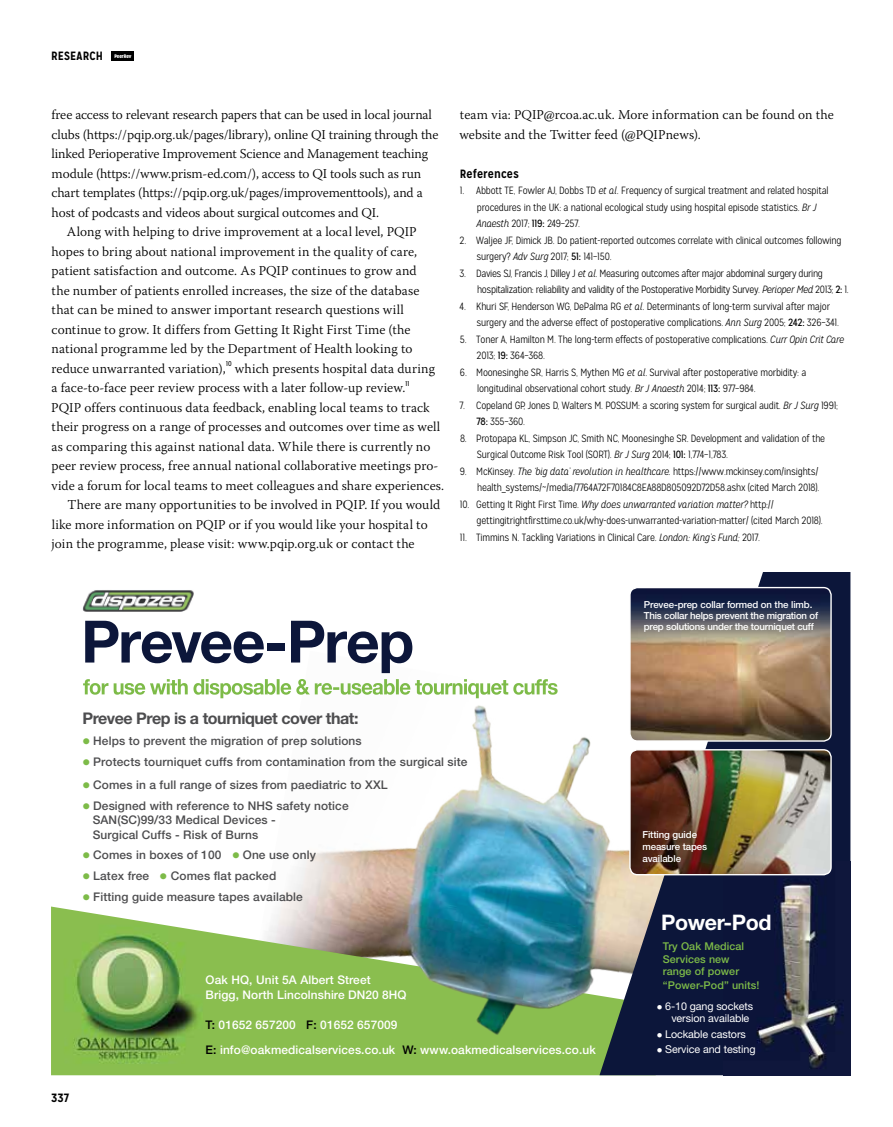
<style>
.page{position:relative;width:893px;height:1127px;background:#fff}
.page>*{position:absolute;margin:0;border:0;box-sizing:border-box;transform-origin:0 0}
.t1{font:700 58.5px "Helvetica Neue";letter-spacing:-.025em;color:#0c163a}
.t2{font:700 21.45px "Helvetica Neue";letter-spacing:-.02em;color:#fff}
.t3{font:700 16.05px "Helvetica Neue";letter-spacing:-.03em;color:#4d4d4f}
.t4{font:300 13.5px/19.5px "Warnock Pro";color:#000}
.t5{font:700 12px "Mission Gothic";letter-spacing:.01em;color:#000}
.t6{font:500 11.85px/14.1px "Helvetica Neue";letter-spacing:.01em;color:#4d4d4f}
.t7{font:500 11.85px/14.9px "Helvetica Neue";letter-spacing:.01em;color:#fff}
.t8{font:10.8px/12.3px "Helvetica Neue";letter-spacing:-.01em;color:#fff}
.t9{font:500 10.8px/12.3px "Helvetica Neue";letter-spacing:.01em;color:#7dbb48}
.t10{font:300 10.5px/16.5px "Mission Gothic";letter-spacing:-.02em;color:#000}
.t11{font:500 9.6px/11.7px "Helvetica Neue";letter-spacing:-.02em;color:#fff}
.t12{font:7.05px "Mission Gothic";color:#000}
.t13{font:900 5.1px "Mission Gothic";color:#fff}
.s1{font-style:italic}
.s2{font-weight:400}
.s3{color:#7dbb48}
.s4{color:#000}
</style>
<div class="page">
<div style="left:111px;top:51px;width:22px;height:9px;background:#000"></div>
<img style="left:281px;top:698px;width:318px;height:208px">
<img style="left:51px;top:906px;width:548px;height:169px">
<img style="left:387px;top:925px;width:212px;height:138px">
<svg style="left:599px;top:572px;width:251px;height:503px;fill:#0c163a"></svg>
<img style="left:723px;top:861px;width:127px;height:214px">
<img style="left:82px;top:590px;width:111px;height:22px">
<svg style="left:83px;top:679px;width:475px;height:19px"></svg>
<img style="left:630px;top:587px;width:201px;height:154px">
<div style="left:629px;top:587px;width:203px;height:155px;border:1px solid #fff;border-radius:8px"></div>
<img style="left:630px;top:750px;width:201px;height:125px">
<div style="left:629px;top:749px;width:203px;height:126px;border:1px solid #fff;border-radius:8px"></div>
<p class="t5" style="left:51px;top:48px;width:54px">Research</p>
<p class="t13" style="left:114px;top:52px;width:19px">PeerRev</p>
<p class="t4" style="left:52px;top:105px;width:382px">free access to relevant research papers that can be used in local journal</p>
<p class="t4" style="left:52px;top:124px;width:388px">clubs (https://pqip.org.uk/pages/library), online QI training through the</p>
<p class="t4" style="left:52px;top:144px;width:378px">linked Perioperative Improvement Science and Management teaching</p>
<p class="t4" style="left:52px;top:163px;width:371px">module (https://www.prism-ed.com/), access to QI tools such as run</p>
<p class="t4" style="left:52px;top:183px;width:373px">chart templates (https://pqip.org.uk/pages/improvementtools), and a</p>
<p class="t4" style="left:52px;top:202px;width:329px">host of podcasts and videos about surgical outcomes and QI.</p>
<p class="t4" style="left:67px;top:222px;width:351px">Along with helping to drive improvement at a local level, PQIP</p>
<p class="t4" style="left:52px;top:241px;width:367px">hopes to bring about national improvement in the quality of care,</p>
<p class="t4" style="left:52px;top:261px;width:367px">patient satisfaction and outcome. As PQIP continues to grow and</p>
<p class="t4" style="left:52px;top:280px;width:369px">the number of patients enrolled increases, the size of the database</p>
<p class="t4" style="left:52px;top:300px;width:354px">that can be mined to answer important research questions will</p>
<p class="t4" style="left:52px;top:319px;width:360px">continue to grow. It differs from Getting It Right First Time (the</p>
<p class="t4" style="left:52px;top:339px;width:362px">national programme led by the Department of Health looking to</p>
<p class="t4" style="left:51px;top:358px;width:176px">reduce unwarranted variation),</p>
<p class="t12" style="left:226px;top:360px;width:7px">10</p>
<p class="t4" style="left:52px;top:358px;width:385px;text-indent:183px">which presents hospital data during a face-to-face peer review process with a later follow-up review.</p>
<p class="t12" style="left:405px;top:379px;width:5px">11</p>
<p class="t4" style="left:51px;top:397px;width:380px">PQIP offers continuous data feedback, enabling local teams to track</p>
<p class="t4" style="left:52px;top:417px;width:390px">their progress on a range of processes and outcomes over time as well</p>
<p class="t4" style="left:52px;top:436px;width:380px">as comparing this against national data. While there is currently no</p>
<p class="t4" style="left:52px;top:456px;width:388px">peer review process, free annual national collaborative meetings pro-</p>
<p class="t4" style="left:51px;top:475px;width:394px">vide a forum for local teams to meet colleagues and share experiences.</p>
<p class="t4" style="left:68px;top:495px;width:374px">There are many opportunities to be involved in PQIP. If you would</p>
<p class="t4" style="left:52px;top:514px;width:378px">like more information on PQIP or if you would like your hospital to</p>
<p class="t4" style="left:52px;top:534px;width:364px">join the programme, please visit: www.pqip.org.uk or contact the</p>
<p class="t4" style="left:459px;top:105px;width:376px">team via: PQIP@rcoa.ac.uk. More information can be found on the website and the Twitter feed (@PQIPnews).</p>
<p class="t5" style="left:460px;top:166px;width:61px">References</p>
<p class="t10" style="left:476px;top:182px;width:354px;text-indent:-17px">1. Abbott TE, Fowler AJ, Dobbs TD <span class="s1">et al</span>. Frequency of surgical treatment and related hospital procedures in the UK: a national ecological study using hospital episode statistics. <span class="s1">Br J<br>Anaesth</span> 2017; <span class="s2">119:</span> 249–257.</p>
<p class="t10" style="left:476px;top:232px;width:367px;text-indent:-17px">2. Waljee JF, Dimick JB. Do patient-reported outcomes correlate with clinical outcomes following surgery? <span class="s1">Adv Surg</span> 2017; <span class="s2">51:</span> 141–150.</p>
<p class="t10" style="left:477px;top:265px;width:373px;text-indent:-18px">3. Davies SJ, Francis J, Dilley J <span class="s1">et al</span>. Measuring outcomes after major abdominal surgery during hospitalization: reliability and validity of the Postoperative Morbidity Survey. <span class="s1">Perioper Med</span> 2013; <span class="s2">2:</span> 1.</p>
<p class="t10" style="left:476px;top:298px;width:364px;text-indent:-17px">4. Khuri SF, Henderson WG, DePalma RG <span class="s1">et al</span>. Determinants of long-term survival after major surgery and the adverse effect of postoperative complications. <span class="s1">Ann Surg</span> 2005; <span class="s2">242:</span> 326–341.</p>
<p class="t10" style="left:477px;top:331px;width:369px;text-indent:-17px">5. Toner A, Hamilton M. The long-term effects of postoperative complications. <span class="s1">Curr Opin Crit Care<br></span>2013; <span class="s2">19:</span> 364–368.</p>
<p class="t10" style="left:477px;top:364px;width:331px;text-indent:-17px">6. Moonesinghe SR, Harris S, Mythen MG <span class="s1">et al</span>. Survival after postoperative morbidity: a longitudinal observational cohort study. <span class="s1">Br J Anaesth</span> 2014; <span class="s2">113:</span> 977–984.</p>
<p class="t10" style="left:477px;top:397px;width:363px;text-indent:-17px">7. Copeland GP, Jones D, Walters M. POSSUM: a scoring system for surgical audit. <span class="s1">Br J Surg</span> 1991;<br><span class="s2">78:</span> 355–360.</p>
<p class="t10" style="left:477px;top:430px;width:350px;text-indent:-17px">8. Protopapa KL, Simpson JC, Smith NC, Moonesinghe SR. Development and validation of the<br>Surgical Outcome Risk Tool (SORT). <span class="s1">Br J Surg</span> 2014; <span class="s2">101:</span> 1,774–1,783.</p>
<p class="t10" style="left:460px;top:463px;width:361px;text-align:right">9. McKinsey. <span class="s1">The ‘big data’ revolution in healthcare.</span> https://www.mckinsey.com/insights/ health_systems/~/media/7764A72F70184C8EA88D805092D72D58.ashx (cited March 2018).</p>
<p class="t10" style="left:477px;top:496px;width:348px;text-indent:-17px">10. Getting It Right First Time. <span class="s1">Why does unwarranted variation matter?</span> http:// gettingitrightfirsttime.co.uk/why-does-unwarranted-variation-matter/ (cited March 2018).</p>
<p class="t10" style="left:460px;top:529px;width:302px">11. Timmins N. Tackling Variations in Clinical Care. <span class="s1">London: King’s Fund;</span> 2017.</p>
<h1 class="t1" style="left:81px;top:596px;width:335px">Prevee-Prep</h1>
<p class="t11" style="left:644px;top:598px;width:176px">Prevee-prep collar formed on the limb.<br>This collar helps prevent the migration of</p>
<p class="t11" style="left:644px;top:621px;width:172px">prep solutions under the tourniquet cuff</p>
<h3 class="t3" style="left:82px;top:705px;width:278px">Prevee Prep is a tourniquet cover that:</h3>
<p class="t6" style="left:82px;top:733px;width:281px"><span class="s3">●</span> Helps to prevent the migration of prep solutions</p>
<p class="t6" style="left:82px;top:754px;width:387px"><span class="s3">●</span> Protects tourniquet cuffs from contamination from the surgical site</p>
<p class="t6" style="left:82px;top:777px;width:307px"><span class="s3">●</span> Comes in a full range of sizes from paediatric to XXL</p>
<p class="t6" style="left:93px;top:798px;width:257px;text-indent:-10px"><span class="s3">●</span> Designed with reference to NHS safety notice<br>SAN(SC)99/33 Medical Devices -</p>
<p class="t6" style="left:82px;top:847px;width:235px"><span class="s3">●</span> Comes in boxes of 100 <span class="s3">●</span> One use only</p>
<p class="t6" style="left:82px;top:868px;width:195px"><span class="s3">●</span> Latex free <span class="s3">●</span> Comes flat packed</p>
<p class="t6" style="left:82px;top:889px;width:222px"><span class="s3">●</span> Fitting guide measure tapes available</p>
<p class="t6" style="left:93px;top:827px;width:167px">Surgical Cuffs - Risk of Burns</p>
<p class="t5" style="left:51px;top:1090px;width:19px">337</p>
<p class="t7" style="left:206px;top:972px;width:202px">Oak HQ, Unit 5A Albert Street<br>Brigg, North Lincolnshire DN20 8HQ</p>
<p class="t7" style="left:206px;top:1011px;width:392px;line-height:25.2px"><span class="s4">T:</span> 01652 657200 <span class="s4">F:</span> 01652 657009<br><span class="s4">E:</span> info@oakmedicalservices.co.uk <span class="s4">W:</span> www.oakmedicalservices.co.uk</p>
<p class="t11" style="left:642px;top:828px;width:66px">Fitting guide measure tapes available</p>
<h2 class="t2" style="left:661px;top:905px;width:112px">Power-Pod</h2>
<p class="t9" style="left:663px;top:940px;width:83px">Try Oak Medical<br>Services new range of power</p>
<p class="t9" style="left:663px;top:978px;width:98px">“Power-Pod” units!</p>
<p class="t8" style="left:671px;top:1001px;width:83px;text-indent:-15px">● 6-10 gang sockets version available</p>
<p class="t8" style="left:657px;top:1028px;width:91px">● Lockable castors</p>
<p class="t8" style="left:657px;top:1044px;width:100px">● Service and testing</p>
</div>
